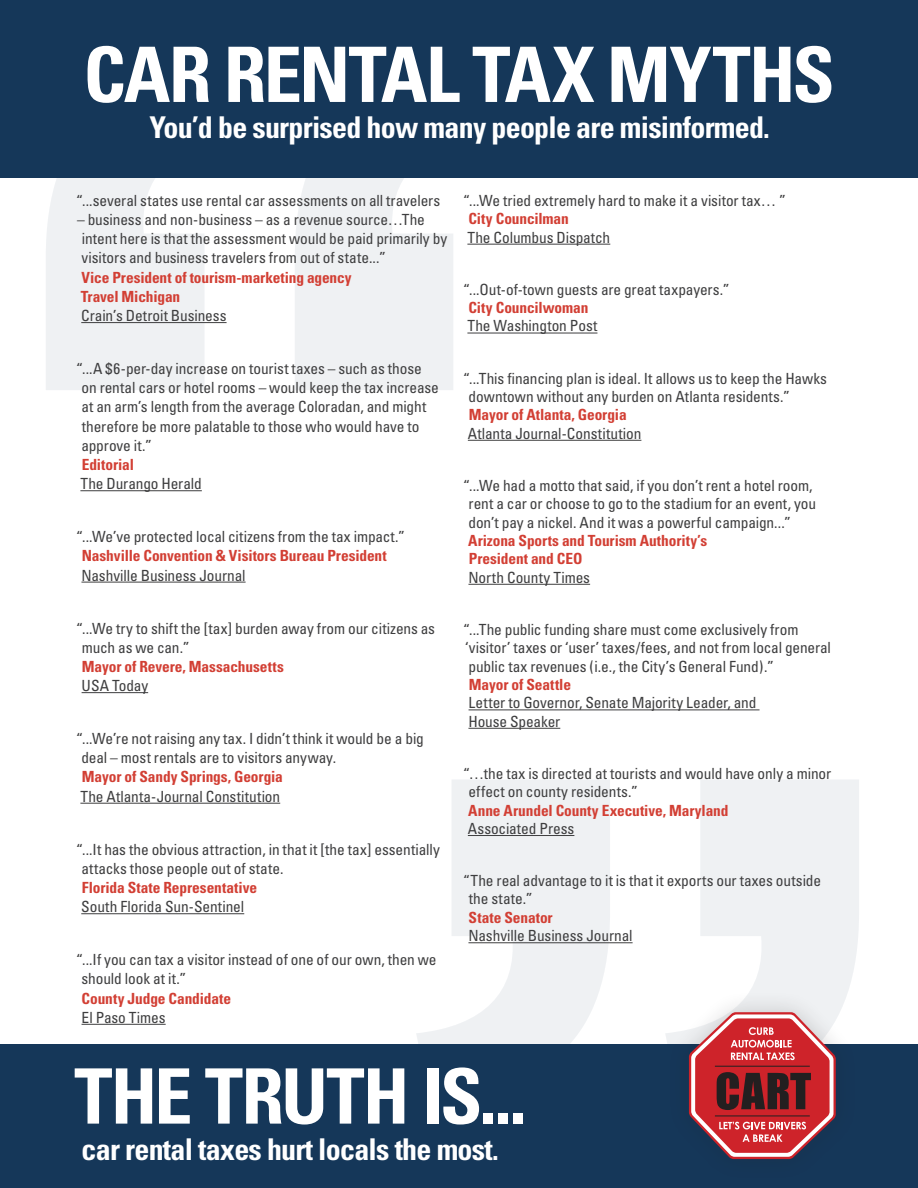
<style>
.page{position:relative;width:918px;height:1188px;background:#fff}
.page>*{position:absolute;margin:0;border:0;box-sizing:border-box;transform-origin:0 0}
.t1{font:700 979.95px "Gotham";color:#153759}
.t2{font:700 condensed 76.5px "Univers";letter-spacing:-.025em;color:#fff}
.t3{font:700 condensed 30px "Univers";letter-spacing:-.025em;color:#fff}
.Copy{font:condensed 15.3px/18.3px "Univers";letter-spacing:-.005em;color:#3e3e3f}
.Source{font:700 condensed 15.3px/18.3px "Univers";letter-spacing:-.005em;color:#d23f34}
.Citation{font:condensed 15.3px/18.3px "Univers";letter-spacing:-.005em;color:#3e3e3f}
</style>
<div class="page">
<div style="left:0;top:1044px;width:918px;height:144px;background:#153759"></div>
<div style="left:0;top:0;width:918px;height:177px;background:#153759"></div>
<hr style="left:81px;top:322px;width:146px;height:1px;background:#3e3e3f">
<hr style="left:80px;top:490px;width:122px;height:1px;background:#3e3e3f">
<hr style="left:81px;top:582px;width:165px;height:1px;background:#3e3e3f">
<hr style="left:82px;top:692px;width:66px;height:1px;background:#3e3e3f">
<hr style="left:80px;top:803px;width:200px;height:1px;background:#3e3e3f">
<hr style="left:81px;top:913px;width:163px;height:1px;background:#3e3e3f">
<hr style="left:82px;top:1024px;width:84px;height:1px;background:#3e3e3f">
<hr style="left:467px;top:244px;width:143px;height:1px;background:#3e3e3f">
<hr style="left:467px;top:333px;width:130px;height:1px;background:#3e3e3f">
<hr style="left:468px;top:440px;width:173px;height:1px;background:#3e3e3f">
<hr style="left:468px;top:584px;width:122px;height:1px;background:#3e3e3f">
<hr style="left:469px;top:710px;width:291px;height:1px;background:#3e3e3f">
<hr style="left:468px;top:728px;width:92px;height:1px;background:#3e3e3f">
<hr style="left:468px;top:835px;width:106px;height:1px;background:#3e3e3f">
<hr style="left:468px;top:942px;width:165px;height:1px;background:#3e3e3f">
<div style="left:666px;top:990px;width:192px;height:192px;background:#231f20;opacity:.2"></div>
<svg style="left:689px;top:1012px;width:147px;height:147px"></svg>
<p class="t2" style="left:83px;top:28px;width:753px">CAR RENTAL TAX MYTHS</p>
<p class="t3" style="left:150px;top:109px;width:622px">You’d be surprised how many people are misinformed.</p>
<h1 class="t1" style="left:-10px;top:-231px;width:531px">“</h1>
<p class="Copy" style="left:76px;top:191px;width:366px">“...several states use rental car assessments on all travelers</p>
<p class="Copy" style="left:463px;top:191px;width:324px">“...We tried extremely hard to make it a visitor tax… ”</p>
<p class="Source" style="left:469px;top:210px;width:102px">City Councilman</p>
<p class="Citation" style="left:467px;top:228px;width:144px">The Columbus Dispatch</p>
<p class="Copy" style="left:463px;top:280px;width:268px">“...Out-of-town guests are great taxpayers.”</p>
<p class="Source" style="left:469px;top:298px;width:121px">City Councilwoman</p>
<p class="Citation" style="left:467px;top:317px;width:132px">The Washington Post</p>
<p class="Copy" style="left:469px;top:369px;width:360px;text-indent:-5px">“...This financing plan is ideal. It allows us to keep the Hawks downtown without any burden on Atlanta residents.”</p>
<p class="Source" style="left:469px;top:406px;width:159px">Mayor of Atlanta, Georgia</p>
<p class="Citation" style="left:468px;top:424px;width:175px">Atlanta Journal-Constitution</p>
<p class="Copy" style="left:77px;top:210px;width:349px">– business and non-business – as a revenue source…The</p>
<p class="Copy" style="left:82px;top:229px;width:367px">intent here is that the assessment would be paid primarily by</p>
<p class="Copy" style="left:82px;top:249px;width:306px">visitors and business travelers from out of state...”</p>
<p class="Source" style="left:81px;top:268px;width:272px">Vice President of tourism-marketing agency</p>
<p class="Source" style="left:81px;top:287px;width:101px">Travel Michigan</p>
<p class="Citation" style="left:81px;top:306px;width:147px">Crain’s Detroit Business</p>
<p class="Copy" style="left:76px;top:359px;width:347px">“...A $6-per-day increase on tourist taxes – such as those</p>
<p class="Copy" style="left:82px;top:378px;width:359px">on rental cars or hotel rooms – would keep the tax increase</p>
<p class="Copy" style="left:81px;top:398px;width:346px">at an arm’s length from the average Coloradan, and might</p>
<p class="Copy" style="left:81px;top:436px;width:72px">approve it.”</p>
<p class="Copy" style="left:82px;top:417px;width:339px">therefore be more palatable to those who would have to</p>
<p class="Source" style="left:82px;top:455px;width:54px">Editorial</p>
<p class="Citation" style="left:80px;top:474px;width:123px">The Durango Herald</p>
<p class="Copy" style="left:469px;top:476px;width:349px;text-indent:-5px">“...We had a motto that said, if you don’t rent a hotel room, rent a car or choose to go to the stadium for an event, you don’t pay a nickel. And it was a powerful campaign...”</p>
<p class="Source" style="left:468px;top:531px;width:241px">Arizona Sports and Tourism Authority’s<br>President and CEO</p>
<p class="Citation" style="left:468px;top:568px;width:123px">North County Times</p>
<p class="Copy" style="left:463px;top:620px;width:369px">“...The public funding share must come exclusively from ‘visitor’ taxes or ‘user’ taxes/fees, and not from local general public tax revenues (i.e., the City’s General Fund).”</p>
<p class="Source" style="left:469px;top:675px;width:104px">Mayor of Seattle</p>
<p class="Citation" style="left:468px;top:694px;width:290px">Letter to Governor, Senate Majority Leader, and<br>House Speaker</p>
<p class="Copy" style="left:468px;top:764px;width:364px;text-indent:-5px">“…the tax is directed at tourists and would have only a minor effect on county residents.”</p>
<p class="Source" style="left:468px;top:801px;width:262px">Anne Arundel County Executive, Maryland</p>
<p class="Citation" style="left:468px;top:819px;width:108px">Associated Press</p>
<p class="Copy" style="left:76px;top:527px;width:330px">“...We’ve protected local citizens from the tax impact.”</p>
<p class="Source" style="left:82px;top:547px;width:306px">Nashville Convention &amp; Visitors Bureau President</p>
<p class="Citation" style="left:81px;top:566px;width:166px">Nashville Business Journal</p>
<p class="Copy" style="left:76px;top:619px;width:361px">“...We try to shift the [tax] burden away from our citizens as</p>
<p class="Copy" style="left:82px;top:638px;width:109px">much as we can.”</p>
<p class="Source" style="left:82px;top:657px;width:203px">Mayor of Revere, Massachusetts</p>
<p class="Citation" style="left:82px;top:676px;width:68px">USA Today</p>
<p class="Copy" style="left:82px;top:729px;width:344px;line-height:19.2px;text-indent:-5px">“...We’re not raising any tax. I didn’t think it would be a big deal – most rentals are to visitors anyway.</p>
<p class="Source" style="left:82px;top:768px;width:203px">Mayor of Sandy Springs, Georgia</p>
<p class="Citation" style="left:80px;top:787px;width:201px">The Atlanta-Journal Constitution</p>
<h1 class="t1" style="left:915px;top:1401px;width:531px;rotate:-180deg">“</h1>
<p class="Copy" style="left:81px;top:839px;width:360px;line-height:19.2px;text-indent:-5px">“...It has the obvious attraction, in that it [the tax] essentially attacks those people out of state.</p>
<p class="Source" style="left:82px;top:878px;width:177px">Florida State Representative</p>
<p class="Citation" style="left:81px;top:897px;width:164px">South Florida Sun-Sentinel</p>
<p class="Copy" style="left:469px;top:871px;width:354px;text-indent:-6px">“The real advantage to it is that it exports our taxes outside the state.”</p>
<p class="Source" style="left:469px;top:908px;width:86px">State Senator</p>
<p class="Citation" style="left:468px;top:926px;width:166px">Nashville Business Journal</p>
<p class="Copy" style="left:82px;top:950px;width:357px;line-height:19.2px;text-indent:-5px">“...If you can tax a visitor instead of one of our own, then we should look at it.”</p>
<p class="Source" style="left:82px;top:989px;width:151px">County Judge Candidate</p>
<p class="Citation" style="left:82px;top:1008px;width:86px">El Paso Times</p>
<p class="t2" style="left:74px;top:1049px;width:454px">THE TRUTH IS...</p>
<p class="t3" style="left:82px;top:1131px;width:419px">car rental taxes hurt locals the most.</p>
</div>
